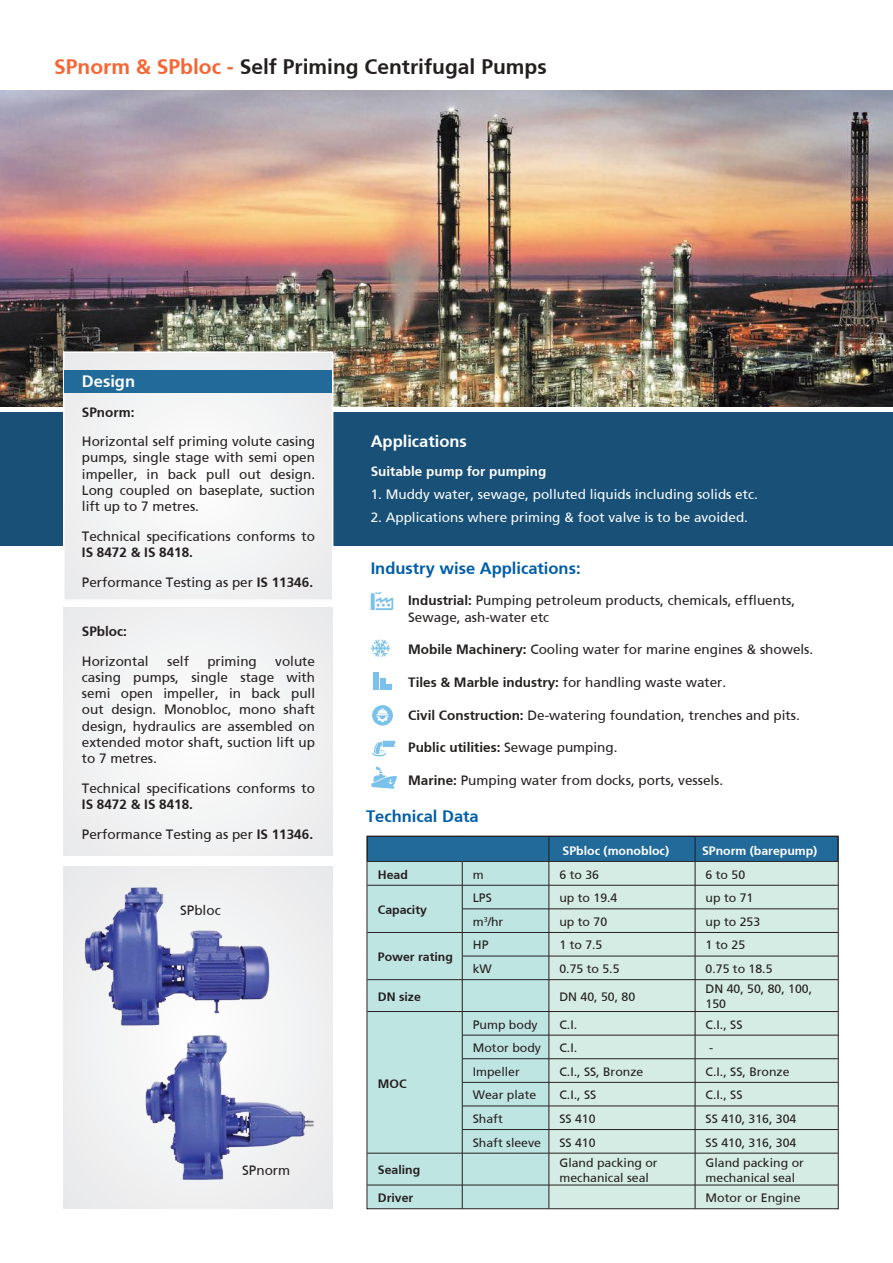
<style>
.page{position:relative;width:893px;height:1263px;background:#fff}
.page>*{position:absolute;margin:0;border:0;box-sizing:border-box;transform-origin:0 0}
.t1{font:700 21px "Frutiger";color:#241f1f}
.t2{font:700 16.5px "Frutiger";color:#005da7}
.t3{font:700 16.5px "Frutiger";color:#fff}
.t4{font:13.5px/16.2px "Frutiger Roman";color:#241f1f;text-align:justify}
.t5{font:13.5px "Frutiger Roman";color:#fff}
.t6{font:700 13.5px "Frutiger";color:#241f1f}
.t7{font:700 13.5px "Frutiger";color:#fff}
.t8{font:12.15px/14.5px "Frutiger Roman";color:#241f1f}
.t9{font:700 12.15px "Frutiger";color:#241f1f}
.t10{font:700 12.15px "Frutiger";color:#fff}
.s1{color:#f66635}
.s2{font-family:"Frutiger";font-weight:700}
.s3{font-family:"Frutiger Roman";font-weight:400}
</style>
<div class="page">
<img style="left:0;top:90px;width:893px;height:317px">
<div style="left:0;top:410px;width:893px;height:135px;background:#185077"></div>
<div style="left:64px;top:607px;width:269px;height:248px;background:#f1f2f3"></div>
<div style="left:64px;top:867px;width:269px;height:342px;background:#efeff0"></div>
<div style="left:369px;top:980px;width:180px;height:227px;background:#bfe5e2"></div>
<div style="left:550px;top:980px;width:286px;height:227px;background:#d4ece3"></div>
<svg style="left:369px;top:836px;width:470px;height:143px;background:#a7cacd"></svg>
<hr style="left:367px;top:979px;width:95px;height:1px;background:#241f1f">
<hr style="left:462px;top:979px;width:87px;height:1px;background:#241f1f">
<hr style="left:462px;top:980px;width:1px;height:31px;background:#241f1f">
<hr style="left:549px;top:979px;width:146px;height:1px;background:#241f1f">
<hr style="left:549px;top:980px;width:1px;height:31px;background:#241f1f">
<hr style="left:695px;top:979px;width:143px;height:1px;background:#241f1f">
<hr style="left:695px;top:980px;width:1px;height:31px;background:#241f1f">
<hr style="left:367px;top:1011px;width:95px;height:1px;background:#241f1f">
<hr style="left:462px;top:1011px;width:87px;height:1px;background:#241f1f">
<hr style="left:549px;top:1011px;width:146px;height:1px;background:#241f1f">
<hr style="left:695px;top:1011px;width:143px;height:1px;background:#241f1f">
<hr style="left:462px;top:1035px;width:87px;height:1px;background:#241f1f">
<hr style="left:549px;top:1035px;width:146px;height:1px;background:#241f1f">
<hr style="left:695px;top:1035px;width:143px;height:1px;background:#241f1f">
<hr style="left:462px;top:1058px;width:87px;height:1px;background:#241f1f">
<hr style="left:549px;top:1058px;width:146px;height:1px;background:#241f1f">
<hr style="left:695px;top:1058px;width:143px;height:1px;background:#241f1f">
<hr style="left:462px;top:1082px;width:87px;height:1px;background:#241f1f">
<hr style="left:549px;top:1082px;width:146px;height:1px;background:#241f1f">
<hr style="left:695px;top:1082px;width:143px;height:1px;background:#241f1f">
<hr style="left:462px;top:1106px;width:87px;height:1px;background:#241f1f">
<hr style="left:549px;top:1106px;width:146px;height:1px;background:#241f1f">
<hr style="left:695px;top:1106px;width:143px;height:1px;background:#241f1f">
<hr style="left:462px;top:1129px;width:87px;height:1px;background:#241f1f">
<svg style="left:462px;top:1012px;width:1px;height:141px"></svg>
<hr style="left:549px;top:1129px;width:146px;height:1px;background:#241f1f">
<svg style="left:549px;top:1012px;width:1px;height:141px"></svg>
<hr style="left:695px;top:1129px;width:143px;height:1px;background:#241f1f">
<svg style="left:695px;top:1012px;width:1px;height:141px"></svg>
<hr style="left:367px;top:1153px;width:95px;height:1px;background:#241f1f">
<hr style="left:462px;top:1153px;width:87px;height:1px;background:#241f1f">
<hr style="left:462px;top:1153px;width:1px;height:32px;background:#241f1f">
<hr style="left:549px;top:1153px;width:146px;height:1px;background:#241f1f">
<hr style="left:549px;top:1153px;width:1px;height:32px;background:#241f1f">
<hr style="left:695px;top:1153px;width:143px;height:1px;background:#241f1f">
<hr style="left:695px;top:1153px;width:1px;height:32px;background:#241f1f">
<hr style="left:367px;top:1185px;width:95px;height:1px;background:#241f1f">
<hr style="left:462px;top:1185px;width:87px;height:1px;background:#241f1f">
<svg style="left:462px;top:1185px;width:1px;height:22px"></svg>
<hr style="left:549px;top:1185px;width:146px;height:1px;background:#241f1f">
<svg style="left:549px;top:1185px;width:1px;height:22px"></svg>
<hr style="left:695px;top:1185px;width:143px;height:1px;background:#241f1f">
<svg style="left:695px;top:1185px;width:1px;height:22px"></svg>
<svg style="left:371px;top:591px;width:22px;height:19px"></svg>
<svg style="left:371px;top:639px;width:19px;height:18px"></svg>
<svg style="left:374px;top:672px;width:17px;height:17px"></svg>
<svg style="left:372px;top:705px;width:21px;height:21px"></svg>
<svg style="left:372px;top:740px;width:23px;height:16px"></svg>
<svg style="left:371px;top:766px;width:26px;height:23px"></svg>
<img style="left:84px;top:887px;width:186px;height:141px">
<img style="left:145px;top:1030px;width:169px;height:150px">
<div style="left:0;top:407px;width:893px;height:5px;background:#fff"></div>
<div style="left:64px;top:352px;width:269px;height:248px;background:#f2f3f4"></div>
<div style="left:63px;top:351px;width:270px;height:250px;border:2px solid #fff"></div>
<div style="left:64px;top:370px;width:268px;height:22px;background:#216a9a"></div>
<h1 class="t1" style="left:54px;top:54px;width:494px"><span class="s1">SPnorm &amp; SPbloc -</span> Self Priming Centrifugal Pumps</h1>
<p class="t3" style="left:82px;top:371px;width:55px">Design</p>
<p class="t6" style="left:82px;top:404px;width:54px">SPnorm:</p>
<p class="t4" style="left:82px;top:433px;width:235px">Horizontal self priming volute casing pumps, single stage with semi open impeller, in back pull out design.<br>Long coupled on baseplate, suction lift up to 7 metres.</p>
<p class="t4" style="left:82px;top:528px;width:235px">Technical specifications conforms to</p>
<p class="t6" style="left:82px;top:544px;width:113px">IS 8472 &amp; IS 8418.</p>
<p class="t4" style="left:82px;top:574px;width:233px">Performance Testing as per <span class="s2">IS 11346.</span></p>
<p class="t6" style="left:82px;top:623px;width:47px">SPbloc:</p>
<p class="t4" style="left:82px;top:653px;width:68px">Horizontal</p>
<p class="t4" style="left:167px;top:653px;width:23px">self</p>
<p class="t4" style="left:207px;top:653px;width:51px">priming</p>
<p class="t4" style="left:82px;top:653px;width:235px;text-indent:193px">volute casing pumps, single stage with semi open impeller, in back pull out design. Monobloc, mono shaft design, hydraulics are assembled on extended motor shaft, suction lift up to 7 metres.</p>
<p class="t4" style="left:82px;top:780px;width:235px">Technical specifications conforms to</p>
<p class="t6" style="left:82px;top:796px;width:113px">IS 8472 &amp; IS 8418.</p>
<p class="t4" style="left:82px;top:826px;width:233px">Performance Testing as per <span class="s2">IS 11346.</span></p>
<p class="t4" style="left:180px;top:902px;width:42px">SPbloc</p>
<p class="t4" style="left:242px;top:1162px;width:50px">SPnorm</p>
<p class="t3" style="left:371px;top:431px;width:98px">Applications</p>
<p class="t7" style="left:371px;top:464px;width:177px">Suitable pump for pumping</p>
<p class="t5" style="left:371px;top:487px;width:389px">1. Muddy water, sewage, polluted liquids including solids etc.</p>
<p class="t5" style="left:371px;top:509px;width:379px">2. Applications where priming &amp; foot valve is to be avoided.</p>
<p class="t2" style="left:371px;top:559px;width:211px">Industry wise Applications:</p>
<p class="t4" style="left:408px;top:592px;width:389px"><span class="s2">Industrial:</span> Pumping petroleum products, chemicals, effluents,<br>Sewage, ash-water etc</p>
<p class="t4" style="left:408px;top:641px;width:407px"><span class="s2">Mobile Machinery:</span> Cooling water for marine engines &amp; showels.</p>
<p class="t4" style="left:408px;top:674px;width:320px"><span class="s2">Tiles &amp; Marble industry:</span> for handling waste water.</p>
<p class="t4" style="left:408px;top:707px;width:393px"><span class="s2">Civil Construction:</span> De-watering foundation, trenches and pits.</p>
<p class="t6" style="left:408px;top:740px;width:211px">Public utilities: <span class="s3">Sewage pumping.</span></p>
<p class="t4" style="left:408px;top:772px;width:317px"><span class="s2">Marine:</span> Pumping water from docks, ports, vessels.</p>
<p class="t2" style="left:366px;top:806px;width:114px">Technical Data</p>
<p class="t10" style="left:563px;top:843px;width:108px">SPbloc (monobloc)</p>
<p class="t10" style="left:702px;top:843px;width:117px">SPnorm (barepump)</p>
<p class="t9" style="left:378px;top:867px;width:32px">Head</p>
<p class="t8" style="left:473px;top:867px;width:12px">m</p>
<p class="t8" style="left:559px;top:867px;width:41px">6 to 36</p>
<p class="t8" style="left:706px;top:867px;width:41px">6 to 50</p>
<p class="t9" style="left:378px;top:903px;width:51px">Capacity</p>
<p class="t8" style="left:473px;top:891px;width:21px">LPS</p>
<p class="t8" style="left:559px;top:891px;width:60px">up to 19.4</p>
<p class="t8" style="left:706px;top:891px;width:49px">up to 71</p>
<p class="t8" style="left:473px;top:914px;width:32px">m<sup>3</sup>/hr</p>
<p class="t8" style="left:559px;top:914px;width:49px">up to 70</p>
<p class="t8" style="left:706px;top:914px;width:56px">up to 253</p>
<p class="t9" style="left:378px;top:950px;width:77px">Power rating</p>
<p class="t8" style="left:473px;top:938px;width:17px">HP</p>
<p class="t8" style="left:559px;top:938px;width:45px">1 to 7.5</p>
<p class="t8" style="left:706px;top:938px;width:41px">1 to 25</p>
<p class="t8" style="left:473px;top:961px;width:21px">kW</p>
<p class="t8" style="left:559px;top:961px;width:62px">0.75 to 5.5</p>
<p class="t8" style="left:706px;top:961px;width:68px">0.75 to 18.5</p>
<p class="t9" style="left:378px;top:989px;width:45px">DN size</p>
<p class="t8" style="left:559px;top:989px;width:77px">DN 40, 50, 80</p>
<p class="t8" style="left:706px;top:982px;width:108px">DN 40, 50, 80, 100,<br>150</p>
<p class="t9" style="left:378px;top:1076px;width:30px">MOC</p>
<p class="t8" style="left:473px;top:1017px;width:66px">Pump body</p>
<p class="t8" style="left:559px;top:1017px;width:19px">C.I.</p>
<p class="t8" style="left:706px;top:1017px;width:38px">C.I., SS</p>
<p class="t8" style="left:473px;top:1040px;width:70px">Motor body</p>
<p class="t8" style="left:559px;top:1040px;width:19px">C.I.</p>
<p class="t8" style="left:709px;top:1040px;width:6px">-</p>
<p class="t8" style="left:473px;top:1064px;width:49px">Impeller</p>
<p class="t8" style="left:559px;top:1064px;width:85px">C.I., SS, Bronze</p>
<p class="t8" style="left:706px;top:1064px;width:85px">C.I., SS, Bronze</p>
<p class="t8" style="left:473px;top:1088px;width:65px">Wear plate</p>
<p class="t8" style="left:559px;top:1088px;width:38px">C.I., SS</p>
<p class="t8" style="left:706px;top:1088px;width:38px">C.I., SS</p>
<p class="t8" style="left:473px;top:1111px;width:32px">Shaft</p>
<p class="t8" style="left:559px;top:1111px;width:38px">SS 410</p>
<p class="t8" style="left:706px;top:1111px;width:92px">SS 410, 316, 304</p>
<p class="t8" style="left:473px;top:1135px;width:70px">Shaft sleeve</p>
<p class="t8" style="left:559px;top:1135px;width:38px">SS 410</p>
<p class="t8" style="left:706px;top:1135px;width:92px">SS 410, 316, 304</p>
<p class="t9" style="left:378px;top:1163px;width:44px">Sealing</p>
<p class="t8" style="left:559px;top:1155px;width:100px">Gland packing or mechanical seal</p>
<p class="t8" style="left:706px;top:1155px;width:100px">Gland packing or mechanical seal</p>
<p class="t9" style="left:378px;top:1191px;width:37px">Driver</p>
<p class="t8" style="left:706px;top:1190px;width:96px">Motor or Engine</p>
</div>
